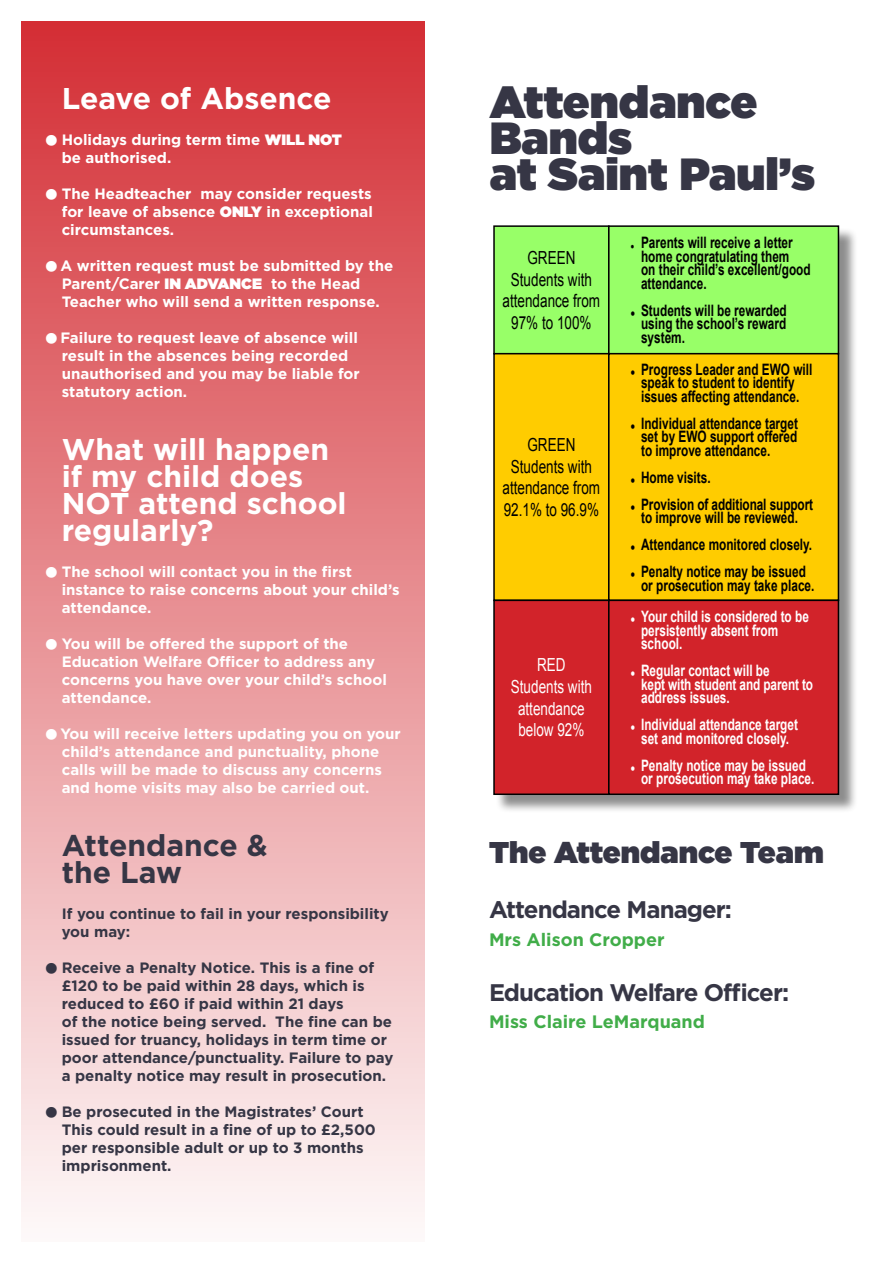
<style>
.page{position:relative;width:893px;height:1263px;background:#fff}
.page>*{position:absolute;margin:0;border:0;box-sizing:border-box;transform-origin:0 0}
.t1{font:900 45px/36px "Gotham";color:#363645}
.t2{font:700 30px/27px "Gotham";color:#fff}
.t3{font:700 30px/27px "Gotham";color:#363645}
.t4{font:900 30px "Gotham";color:#363645}
.t5{font:700 24px "Gotham";letter-spacing:-.04em;color:#363645}
.t6{font:18px/21.6px "Arial";color:#000;text-align:center;scale:.75 1}
.t7{font:700 18px "Gotham";color:#41ad49}
.t8{font:18px/21.6px "Arial";color:#fff;text-align:center;scale:.75 1}
.t9{font:700 15.75px/13.5px "Arial";color:#000;scale:.75 1}
.t10{font:700 15.75px/13.5px "Arial";color:#fff;scale:.75 1}
.t11{font:700 15px/18px "Gotham";color:#fff}
.t12{font:700 15px/18px "Gotham";color:#363645}
.s1{font-size:36px}
.s2{font-weight:900}
</style>
<div class="page">
<div style="left:21px;top:21px;width:404px;height:1221px;background:linear-gradient(to bottom,#d42e34,#fdf9f9)"></div>
<div style="left:495px;top:228px;width:363px;height:586px;background:#000;opacity:.45"></div>
<div style="left:494px;top:226px;width:115px;height:128px;background:#98ff68"></div>
<div style="left:493px;top:225px;width:117px;height:129px;border:2px solid #000"></div>
<div style="left:494px;top:354px;width:115px;height:246px;background:#fc0"></div>
<div style="left:493px;top:353px;width:117px;height:248px;border:2px solid #000"></div>
<div style="left:494px;top:600px;width:115px;height:194px;background:#d2232a"></div>
<div style="left:493px;top:600px;width:117px;height:195px;border:2px solid #000"></div>
<div style="left:609px;top:226px;width:229px;height:128px;background:#98ff68"></div>
<div style="left:608px;top:225px;width:231px;height:129px;border:2px solid #000"></div>
<div style="left:609px;top:354px;width:229px;height:246px;background:#fc0"></div>
<div style="left:608px;top:353px;width:231px;height:248px;border:2px solid #000"></div>
<div style="left:609px;top:600px;width:229px;height:194px;background:#d2232a"></div>
<div style="left:608px;top:600px;width:231px;height:195px;border:2px solid #000"></div>
<h2 class="t2" style="left:62px;top:84px;width:271px">Leave of Absence</h2>
<p class="t11" style="left:62px;top:130px;width:282px;text-indent:-19px"><span class="s1">•</span> Holidays during term time <span class="s2">WILL NOT </span>be authorised.</p>
<p class="t11" style="left:62px;top:184px;width:313px;text-align:justify;text-indent:-19px"><span class="s1">•</span> The Headteacher may consider requests for leave of absence <span class="s2">ONLY</span> in exceptional circumstances.</p>
<p class="t11" style="left:62px;top:256px;width:333px;text-indent:-19px"><span class="s1">•</span>A written request must be submitted by the<br>Parent/Carer <span class="s2">IN ADVANCE</span> to the Head<br>Teacher who will send a written response.</p>
<p class="t11" style="left:62px;top:328px;width:300px;text-indent:-19px"><span class="s1">•</span>Failure to request leave of absence will result in the absences being recorded unauthorised and you may be liable for statutory action.</p>
<h2 class="t2" style="left:62px;top:435px;width:286px">What will happen if my child does<br>NOT attend school regularly?</h2>
<p class="t11" style="left:62px;top:562px;width:339px;text-indent:-19px"><span class="s1">•</span> The school will contact you in the first instance to raise concerns about your child’s attendance.</p>
<p class="t11" style="left:62px;top:634px;width:327px;text-indent:-19px"><span class="s1">•</span> You will be offered the support of the Education Welfare Officer to address any concerns you have over your child’s school attendance.</p>
<p class="t11" style="left:62px;top:724px;width:341px;text-indent:-19px"><span class="s1">•</span>You will receive letters updating you on your child’s attendance and punctuality, phone calls will be made to discuss any concerns and home visits may also be carried out.</p>
<h2 class="t3" style="left:62px;top:831px;width:207px">Attendance &amp; the Law</h2>
<p class="t12" style="left:62px;top:904px;width:329px">If you continue to fail in your responsibility you may:</p>
<p class="t12" style="left:62px;top:958px;width:333px;text-indent:-19px"><span class="s1">•</span> Receive a Penalty Notice. This is a fine of £120 to be paid within 28 days, which is reduced to £60 if paid within 21 days<br>of the notice being served. The fine can be issued for truancy, holidays in term time or poor attendance/punctuality. Failure to pay a penalty notice may result in prosecution.</p>
<p class="t12" style="left:62px;top:1102px;width:316px;text-indent:-19px"><span class="s1">•</span> Be prosecuted in the Magistrates’ Court This could result in a fine of up to £2,500 per responsible adult or up to 3 months imprisonment.</p>
<h1 class="t1" style="left:490px;top:82px;width:327px">Attendance<br>Bands<br>at Saint Paul’s</h1>
<p class="t6" style="left:503px;top:247px;width:132px">GREEN<br>Students with attendance from<br>97% to 100%</p>
<p class="t6" style="left:503px;top:434px;width:132px">GREEN<br>Students with attendance from<br>92.1% to 96.9%</p>
<p class="t8" style="left:511px;top:654px;width:110px">RED<br>Students with attendance below 92%</p>
<p class="t9" style="left:641px;top:237px;width:228px;text-indent:-10px"><sub>•</sub> Parents will receive a letter home congratulating them<br>on their child’s excellent/good attendance.</p>
<p class="t9" style="left:641px;top:304px;width:196px;text-align:justify;text-indent:-10px">• Students will be rewarded using the school’s reward system.</p>
<p class="t9" style="left:631px;top:363px;width:244px;text-align:center">• Progress Leader and EWO will speak to student to identify issues affecting attendance.</p>
<p class="t9" style="left:641px;top:417px;width:211px;text-align:justify;text-indent:-10px">• Individual attendance target set by EWO support offered to improve attendance.</p>
<p class="t9" style="left:631px;top:471px;width:108px">• Home visits.</p>
<p class="t9" style="left:631px;top:498px;width:245px;text-align:center">• Provision of additional support to improve will be reviewed.</p>
<p class="t9" style="left:631px;top:538px;width:243px">• Attendance monitored closely.</p>
<p class="t9" style="left:641px;top:565px;width:233px;text-indent:-10px">• Penalty notice may be issued or prosecution may take place.</p>
<p class="t10" style="left:641px;top:610px;width:225px;text-indent:-10px">• Your child is considered to be persistently absent from school.</p>
<p class="t10" style="left:641px;top:664px;width:231px;text-indent:-10px">• Regular contact will be<br>kept with student and parent to address issues.</p>
<p class="t10" style="left:631px;top:718px;width:224px;text-align:center">• Individual attendance target set and monitored closely.</p>
<p class="t10" style="left:641px;top:759px;width:233px;text-indent:-10px">• Penalty notice may be issued or prosecution may take place.</p>
<h2 class="t4" style="left:489px;top:835px;width:336px">The Attendance Team</h2>
<h3 class="t5" style="left:489px;top:896px;width:245px">Attendance Manager:</h3>
<p class="t7" style="left:489px;top:929px;width:177px">Mrs Alison Cropper</p>
<h3 class="t5" style="left:489px;top:978px;width:302px">Education Welfare Officer:</h3>
<p class="t7" style="left:489px;top:1012px;width:217px">Miss Claire LeMarquand</p>
</div>
